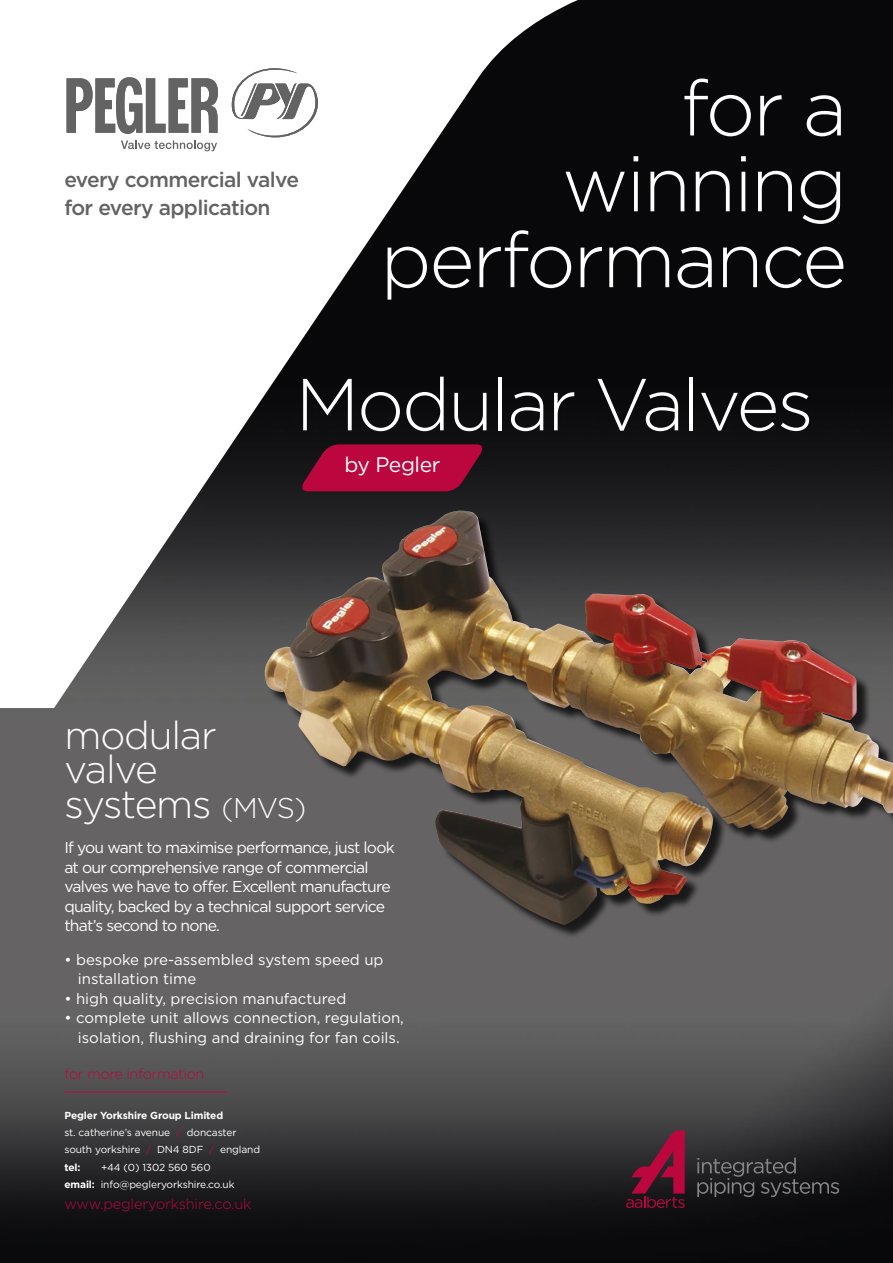
<style>
.page{position:relative;width:893px;height:1263px;background:#fff}
.page>*{position:absolute;margin:0;border:0;box-sizing:border-box;transform-origin:0 0}
.t1{font:300 77.7px/75.9px "Gotham";letter-spacing:-.03em;color:#fff;text-align:right}
.t2{font:300 73.5px "Gotham";letter-spacing:-.03em;color:#fff}
.t3{font:300 39px/34.5px "Gotham";letter-spacing:-.03em;color:#fff}
.t4{font:21.15px "Gotham";letter-spacing:-.02em;color:#fff}
.t5{font:500 21px/28.5px "Gotham";letter-spacing:-.03em;color:#636363}
.t6{font:15.75px/19.5px "Gotham";letter-spacing:-.05em;color:#fff}
.t7{font:15px/19.5px "Gotham";color:#fff}
.t8{font:300 14.55px "Gotham";letter-spacing:-.01em;color:#bc073e}
.t9{font:300 14.55px "Gotham";letter-spacing:-.03em;color:#bc073e}
.t10{font:10.2px/17.4px "Gotham";letter-spacing:-.01em;color:#fff}
.s1{font-size:28.5px}
.s2{font-size:15.75px}
.s3{font-weight:700}
.s4{color:#bc073e}
</style>
<div class="page">
<img style="left:0;top:0;width:893px;height:1263px">
<svg style="left:0;top:0;width:627px;height:708px"></svg>
<svg style="left:626px;top:1130px;width:59px;height:78px;background:#621a31"></svg>
<svg style="left:697px;top:1157px;width:142px;height:40px;background:#2d2d2f"></svg>
<hr style="left:64px;top:1092px;width:163px;height:1px;background:#bc073e">
<svg style="left:231px;top:68px;width:87px;height:69px"></svg>
<svg style="left:67px;top:77px;width:151px;height:57px"></svg>
<svg style="left:121px;top:140px;width:96px;height:11px"></svg>
<svg style="left:298px;top:444px;width:189px;height:47px;background:#9e0937"></svg>
<div style="left:267px;top:513px;width:626px;height:426px;background:#000;opacity:.75"></div>
<img style="left:264px;top:511px;width:449px;height:414px">
<h3 class="t5" style="left:64px;top:165px;width:236px">every commercial valve for every application</h3>
<h1 class="t1" style="left:380px;top:68px;width:468px">for a winning performance</h1>
<h2 class="t2" style="left:296px;top:358px;width:520px">Modular Valves</h2>
<h3 class="t4" style="left:344px;top:451px;width:97px">by Pegler</h3>
<h3 class="t3" style="left:64px;top:717px;width:243px">modular valve systems <span class="s1">(MVS)</span></h3>
<p class="t6" style="left:64px;top:837px;width:332px">If you want to maximise performance, just look at our comprehensive range of commercial valves we have to offer. Excellent manufacture quality, backed by a technical support service that’s second to none.</p>
<p class="t7" style="left:78px;top:949px;width:307px;text-indent:-14px">• bespoke pre-assembled system speed up installation time</p>
<p class="t7" style="left:64px;top:988px;width:283px">• high quality, precision manufactured</p>
<p class="t7" style="left:64px;top:1008px;width:341px;text-align:right">• complete unit allows connection, regulation, isolation, flushing and draining for fan coils<span class="s2">.</span></p>
<p class="t9" style="left:64px;top:1065px;width:142px">for more information</p>
<p class="t10" style="left:64px;top:1106px;width:197px"><span class="s3">Pegler Yorkshire Group Limited<br></span>st. catherine’s avenue <span class="s4">/</span> doncaster south yorkshire <span class="s4">/</span> DN4 8DF <span class="s4">/</span> england <span class="s3">tel:</span></p>
<p class="t10" style="left:64px;top:1158px;width:172px;text-indent:37px">+44 (0) 1302 560 560 <span class="s3">email:</span> info@pegleryorkshire.co.uk</p>
<p class="t8" style="left:64px;top:1194px;width:188px">www.pegleryorkshire.co.uk</p>
</div>
